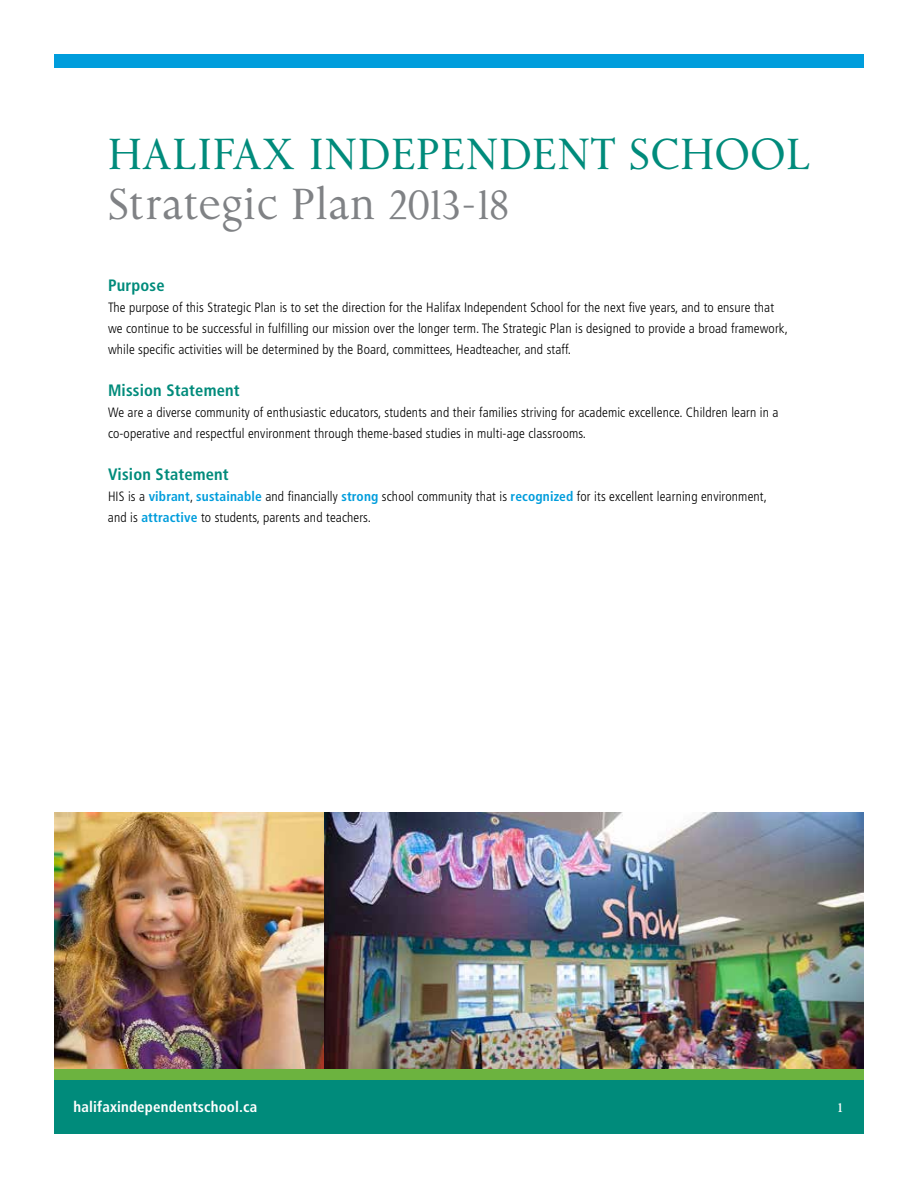
<style>
.page{position:relative;width:918px;height:1188px;background:#fff}
.page>*{position:absolute;margin:0;border:0;box-sizing:border-box;transform-origin:0 0}
.t1{font:45px/49.5px "Aries";letter-spacing:.02em;color:#008b7b}
.t2{font:18px "Aries";color:#fff}
.t3{font:700 condensed 16.5px "Frutiger LT Std";letter-spacing:.01em;color:#008b7b}
.t4{font:700 condensed 15px "Frutiger LT Std";letter-spacing:.01em;color:#fff}
.t5{font:300 condensed 13.5px/21px "Frutiger LT Std";letter-spacing:.01em;color:#000}
.s1{color:#808285}
.s2{font-family:"Aries Roman Ranging Figs";font-size:42px;color:#808285}
.s3{font-weight:700;color:#009ddc}
</style>
<div class="page">
<img style="left:324px;top:813px;width:540px;height:257px">
<img style="left:54px;top:813px;width:270px;height:257px">
<div style="left:54px;top:54px;width:810px;height:14px;background:#009ddc"></div>
<div style="left:54px;top:1080px;width:810px;height:54px;background:#008b7b"></div>
<div style="left:54px;top:1070px;width:810px;height:10px;background:#6cb33f"></div>
<h1 class="t1" style="left:108px;top:131px;width:703px">HALIFAX INDEPENDENT SCHOOL<br><span class="s1">STRATEGIC PLAN</span> <span class="s2">2013-18</span></h1>
<p class="t3" style="left:108px;top:275px;width:58px">Purpose</p>
<p class="t5" style="left:108px;top:297px;width:682px">The purpose of this Strategic Plan is to set the direction for the Halifax Independent School for the next five years, and to ensure that we continue to be successful in fulfilling our mission over the longer term. The Strategic Plan is designed to provide a broad framework, while specific activities will be determined by the Board, committees, Headteacher, and staff.</p>
<p class="t3" style="left:108px;top:380px;width:133px">Mission Statement</p>
<p class="t5" style="left:108px;top:402px;width:672px">We are a diverse community of enthusiastic educators, students and their families striving for academic excellence. Children learn in a co-operative and respectful environment through theme-based studies in multi-age classrooms.</p>
<p class="t3" style="left:108px;top:464px;width:122px">Vision Statement</p>
<p class="t5" style="left:108px;top:486px;width:661px">HIS is a <span class="s3">vibrant</span>, <span class="s3">sustainable</span> and financially <span class="s3">strong</span> school community that is <span class="s3">recognized</span> for its excellent learning environment, and is <span class="s3">attractive</span> to students, parents and teachers.</p>
<p class="t4" style="left:74px;top:1097px;width:185px">halifaxindependentschool.ca</p>
<h2 class="t2" style="left:838px;top:1095px;width:7px">1</h2>
</div>
